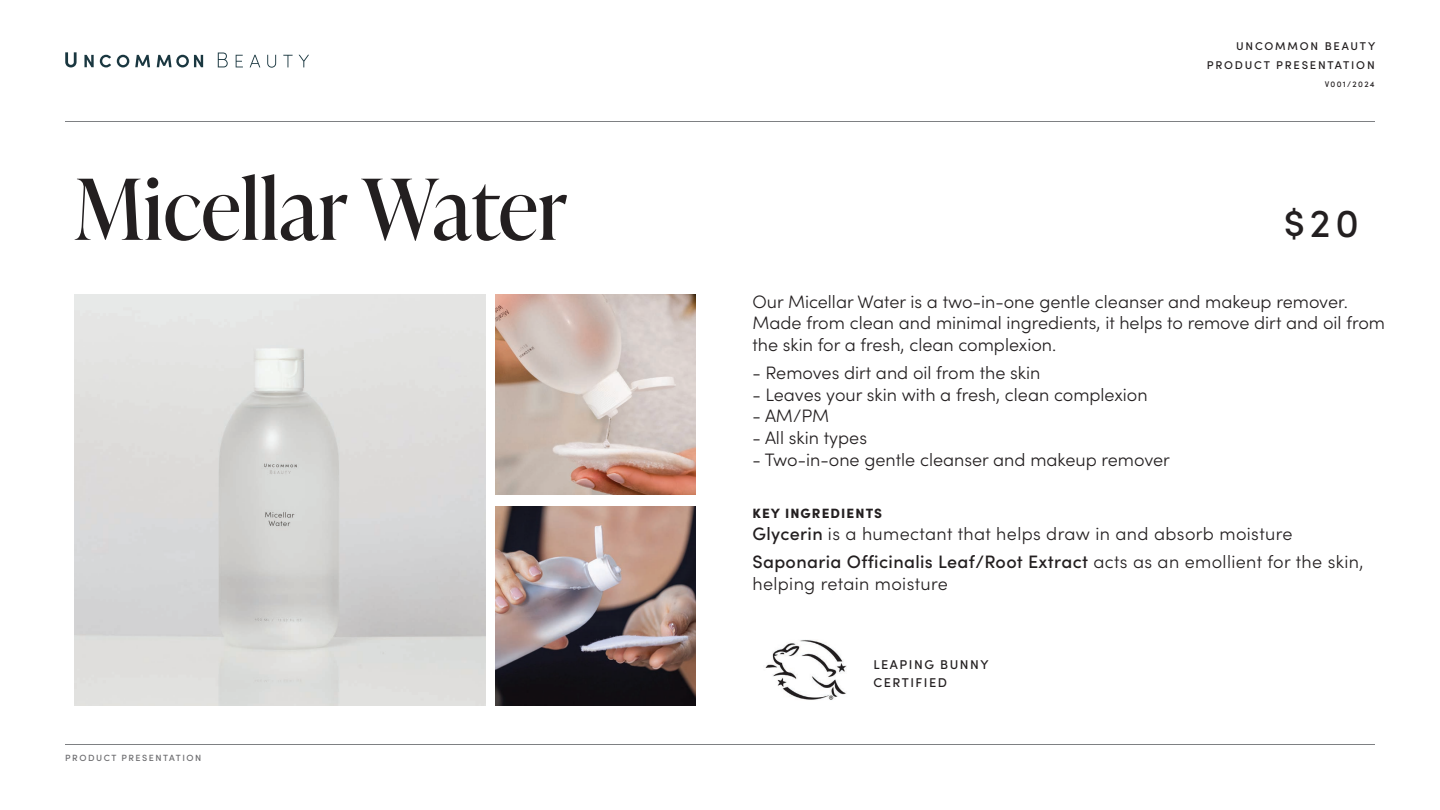
<style>
.page{position:relative;width:1440px;height:810px;background:#fff}
.page>*{position:absolute;margin:0;border:0;box-sizing:border-box;transform-origin:0 0}
.t1{font:84px "Ivy Presto Display";color:#231f20}
.t2{font:500 39.83px "Sofia Pro";color:#231f20}
.t3{font:300 18px/21.6px "Sofia Pro";color:#231f20}
.t4{font:300 18px/28.3px "Sofia Pro";letter-spacing:.02em;color:#231f20}
.t5{font:900 13.5px "Sofia Pro";letter-spacing:.08em;color:#231f20}
.t6{font:500 12.75px/18.8px "Sofia Pro";letter-spacing:.12em;color:#231f20}
.t7{font:500 11.25px/18.3px "Sofia Pro";letter-spacing:.16em;color:#231f20;text-align:right}
.t8{font:500 9px "Sofia Pro";letter-spacing:.17em;color:#69696c}
.t9{font:500 8.25px "Sofia Pro";letter-spacing:.16em;color:#231f20}
.s1{font-weight:500}
</style>
<div class="page">
<svg style="left:65px;top:52px;width:12px;height:15px"></svg>
<svg style="left:84px;top:55px;width:10px;height:12px"></svg>
<svg style="left:100px;top:55px;width:11px;height:12px"></svg>
<svg style="left:117px;top:55px;width:12px;height:12px"></svg>
<svg style="left:135px;top:55px;width:15px;height:12px"></svg>
<svg style="left:157px;top:55px;width:46px;height:12px"></svg>
<svg style="left:218px;top:53px;width:10px;height:14px"></svg>
<svg style="left:236px;top:55px;width:7px;height:12px"></svg>
<svg style="left:250px;top:55px;width:10px;height:12px"></svg>
<svg style="left:267px;top:55px;width:9px;height:13px"></svg>
<svg style="left:299px;top:55px;width:10px;height:12px"></svg>
<svg style="left:283px;top:55px;width:10px;height:12px"></svg>
<hr style="left:65px;top:121px;width:1310px;height:1px;background:#7e8083">
<hr style="left:65px;top:744px;width:1310px;height:1px;background:#7e8083">
<img style="left:496px;top:295px;width:199px;height:199px">
<img style="left:496px;top:506px;width:199px;height:200px">
<img style="left:765px;top:640px;width:82px;height:60px">
<h1 class="t1" style="left:74px;top:149px;width:495px">Micellar Water</h1>
<p class="t8" style="left:65px;top:751px;width:138px">PRODUCT PRESENTATION</p>
<p class="t7" style="left:1207px;top:36px;width:170px">UNCOMMON BEAUTY<br>PRODUCT PRESENTATION</p>
<p class="t9" style="left:1325px;top:78px;width:51px">V001/2024</p>
<h2 class="t2" style="left:1284px;top:193px;width:77px">$20</h2>
<p class="t3" style="left:752px;top:290px;width:634px">Our Micellar Water is a two-in-one gentle cleanser and makeup remover.<br>Made from clean and minimal ingredients, it helps to remove dirt and oil from the skin for a fresh, clean complexion.</p>
<p class="t3" style="left:752px;top:361px;width:290px">- Removes dirt and oil from the skin</p>
<p class="t3" style="left:752px;top:383px;width:397px">- Leaves your skin with a fresh, clean complexion</p>
<p class="t3" style="left:752px;top:404px;width:78px">- AM/PM</p>
<p class="t3" style="left:752px;top:426px;width:116px">- All skin types</p>
<p class="t3" style="left:752px;top:447px;width:419px">- Two-in-one gentle cleanser and makeup remover</p>
<p class="t5" style="left:752px;top:503px;width:131px">KEY INGREDIENTS</p>
<p class="t4" style="left:752px;top:518px;width:613px"><span class="s1">Glycerin</span> is a humectant that helps draw in and absorb moisture<br><span class="s1">Saponaria Officinalis Leaf/Root Extract</span> acts as an emollient for the skin,</p>
<p class="t4" style="left:752px;top:568px;width:197px">helping retain moisture</p>
<p class="t6" style="left:873px;top:654px;width:117px">LEAPING BUNNY<br>CERTIFIED</p>
</div>
